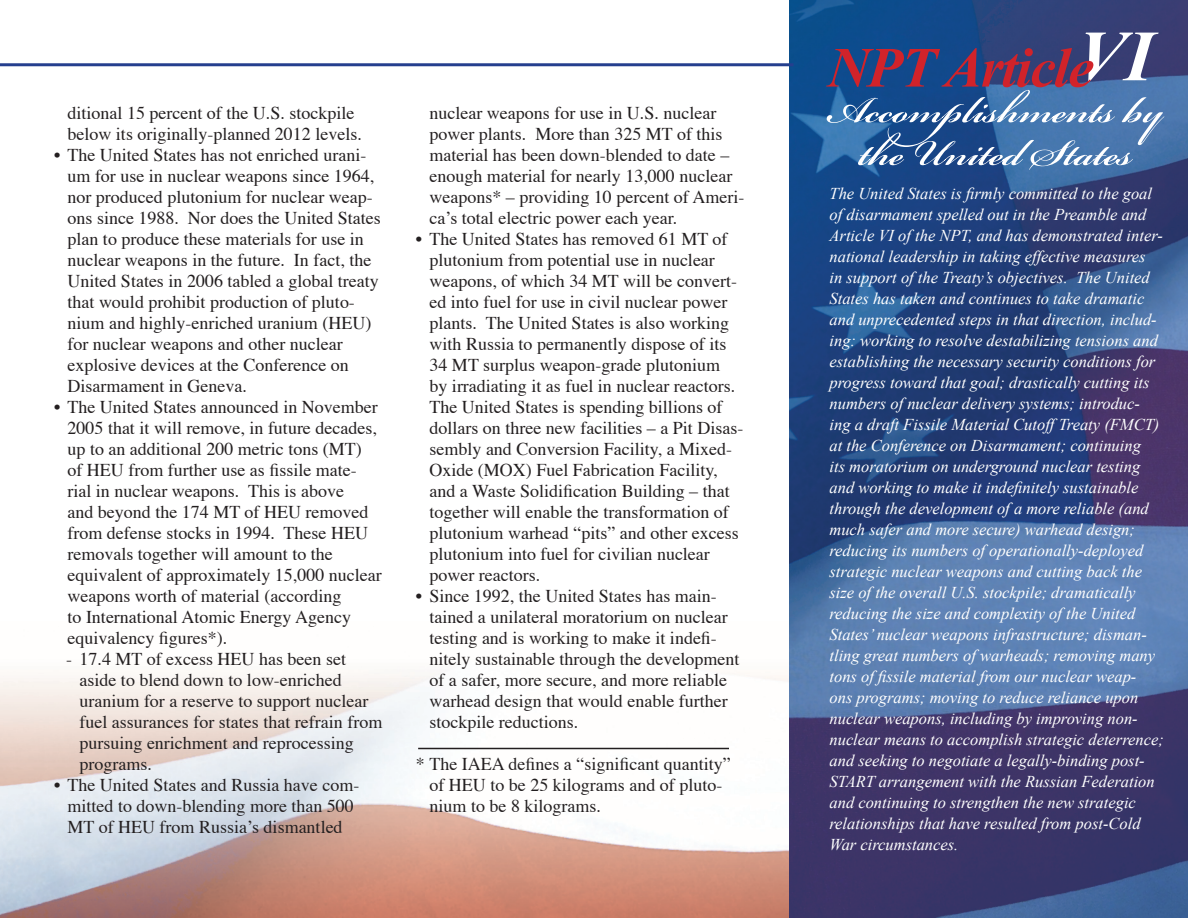
<style>
.page{position:relative;width:1188px;height:918px;background:#fff}
.page>*{position:absolute;margin:0;border:0;box-sizing:border-box;transform-origin:0 0}
.t1{font:italic 700 56.7px "Times New Roman";letter-spacing:-.025em;color:#d1232a}
.t2{font:18px/21px "Times";color:#231f20}
.t3{font:italic 16.5px/21px "Times New Roman";color:#fff}
.s1{font-size:72px;color:#fff}
</style>
<div class="page">
<img style="left:0;top:621px;width:790px;height:297px">
<img style="left:790px;top:0;width:398px;height:918px">
<hr style="left:0;top:63px;width:794px;height:3px;background:#253f8e">
<svg style="left:827px;top:90px;width:337px;height:80px;background:#4f7aad"></svg>
<hr style="left:418px;top:748px;width:311px;height:1px;background:#231f20">
<p class="t2" style="left:68px;top:101px;width:296px">ditional 15 percent of the U.S. stockpile below its originally-planned 2012 levels.</p>
<p class="t2" style="left:68px;top:143px;width:315px;text-indent:-14px">• The United States has not enriched urani&shy;um for use in nuclear weapons since 1964, nor produced plutonium for nuclear weap&shy;ons since 1988. Nor does the United States plan to produce these materials for use in nuclear weapons in the future. In fact, the United States in 2006 tabled a global treaty that would prohibit production of pluto&shy;nium and highly-enriched uranium (HEU) for nuclear weapons and other nuclear explosive devices at the Conference on Disarmament in Geneva.</p>
<p class="t2" style="left:68px;top:395px;width:316px;text-indent:-14px">• The United States announced in November 2005 that it will remove, in future decades, up to an additional 200 metric tons (MT)<br>of HEU from further use as fissile mate&shy;rial in nuclear weapons. This is above<br>and beyond the 174 MT of HEU removed from defense stocks in 1994. These HEU removals together will amount to the equivalent of approximately 15,000 nuclear weapons worth of material (according<br>to International Atomic Energy Agency equivalency figures*).</p>
<p class="t2" style="left:80px;top:647px;width:304px;text-indent:-13px">- 17.4 MT of excess HEU has been set aside to blend down to low-enriched uranium for a reserve to support nuclear fuel assurances for states that refrain from pursuing enrichment and reprocessing programs.</p>
<p class="t2" style="left:54px;top:773px;width:307px;text-align:center">• The United States and Russia have com&shy;mitted to down-blending more than 500<br>MT of HEU from Russia’s dismantled</p>
<p class="t2" style="left:429px;top:101px;width:316px">nuclear weapons for use in U.S. nuclear power plants. More than 325 MT of this material has been down-blended to date – enough material for nearly 13,000 nuclear weapons* – providing 10 percent of Ameri&shy;ca’s total electric power each year.</p>
<p class="t2" style="left:429px;top:227px;width:315px;text-indent:-14px">• The United States has removed 61 MT of plutonium from potential use in nuclear weapons, of which 34 MT will be convert&shy;ed into fuel for use in civil nuclear power plants. The United States is also working with Russia to permanently dispose of its 34 MT surplus weapon-grade plutonium<br>by irradiating it as fuel in nuclear reactors.<br>The United States is spending billions of dollars on three new facilities – a Pit Disas&shy;sembly and Conversion Facility, a Mixed-Oxide (MOX) Fuel Fabrication Facility, and a Waste Solidification Building – that together will enable the transformation of plutonium warhead “pits” and other excess plutonium into fuel for civilian nuclear power reactors.</p>
<p class="t2" style="left:429px;top:584px;width:311px;text-indent:-13px">• Since 1992, the United States has main&shy;tained a unilateral moratorium on nuclear testing and is working to make it indefi&shy;nitely sustainable through the development of a safer, more secure, and more reliable warhead design that would enable further stockpile reductions.</p>
<p class="t2" style="left:429px;top:752px;width:303px;text-indent:-14px">* The IAEA defines a “significant quantity” of HEU to be 25 kilograms and of pluto&shy;nium to be 8 kilograms.</p>
<h1 class="t1" style="left:828px;top:35px;width:327px">NPT Article<span class="s1">VI</span></h1>
<p class="t3" style="left:830px;top:183px;width:336px">The United States is firmly committed to the goal of disarmament spelled out in the Preamble and Article VI of the NPT, and has demonstrated inter&shy;national leadership in taking effective measures<br>in support of the Treaty’s objectives. The United States has taken and continues to take dramatic and unprecedented steps in that direction, includ&shy;ing: working to resolve destabilizing tensions and establishing the necessary security conditions for progress toward that goal; drastically cutting its numbers of nuclear delivery systems; introduc&shy;ing a draft Fissile Material Cutoff Treaty (FMCT) at the Conference on Disarmament; continuing<br>its moratorium on underground nuclear testing and working to make it indefinitely sustainable through the development of a more reliable (and much safer and more secure) warhead design; reducing its numbers of operationally-deployed strategic nuclear weapons and cutting back the size of the overall U.S. stockpile; dramatically reducing the size and complexity of the United States’ nuclear weapons infrastructure; disman&shy;tling great numbers of warheads; removing many tons of fissile material from our nuclear weap-<br>ons programs; moving to reduce reliance upon nuclear weapons, including by improving non&shy;nuclear means to accomplish strategic deterrence; and seeking to negotiate a legally-binding post-START arrangement with the Russian Federation and continuing to strengthen the new strategic relationships that have resulted from post-Cold War circumstances.</p>
</div>
